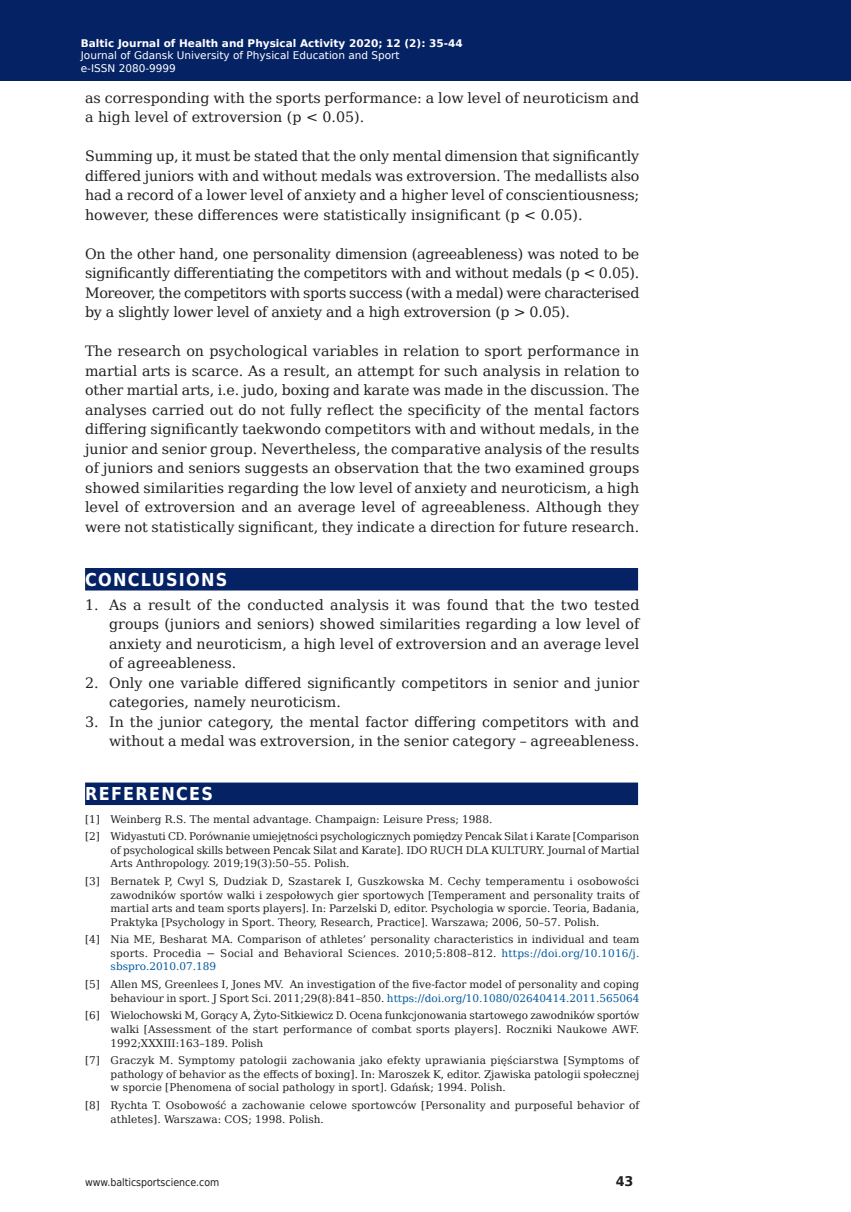
<style>
.page{position:relative;width:851px;height:1212px;background:#fff}
.page>*{position:absolute;margin:0;border:0;box-sizing:border-box;transform-origin:0 0}
.t1{font:700 17.85px "DejaVu Sans Condensed";letter-spacing:.07em;color:#fff}
.t2{font:14.25px/19.5px "DejaVu Serif";color:#231f20;text-align:justify}
.t3{font:700 13.35px "DejaVu Sans";color:#231f20;scale:.96 1}
.t4{font:10.5px/13.5px "DejaVu Serif";color:#231f20;text-align:justify}
.t5{font:10.5px/17.7px "DejaVu Serif";letter-spacing:-.02em;color:#231f20}
.t6{font:10.5px/12.6px "DejaVu Sans";color:#fff}
.t7{font:700 10.5px "DejaVu Sans";color:#fff}
.t8{font:10.5px "DejaVu Sans Condensed";color:#231f20}
.s1{font-family:"DejaVu Sans"}
.s2{color:#01599c}
</style>
<div class="page">
<div style="left:85px;top:568px;width:553px;height:22px;background:#052265"></div>
<div style="left:85px;top:782px;width:553px;height:23px;background:#052265"></div>
<div style="left:0;top:0;width:850px;height:80px;background:#052265"></div>
<p class="t7" style="left:86px;top:34px;width:358px">Baltic Journal of Health and Physical Activity 2014; 1(1): 1-4</p>
<p class="t6" style="left:86px;top:48px;width:320px">Journal of Gdansk University of Physical Education and Sport e-I SN 2080-</p>
<p class="t7" style="left:81px;top:34px;width:383px">Baltic Journal of Health and Physical Activity 2020; 12 (2): 35-44</p>
<p class="t6" style="left:81px;top:49px;width:320px">Journal of Gdansk University of Physical Education and Sport</p>
<p class="t6" style="left:81px;top:62px;width:102px">e-ISSN 2080-99999</p>
<p class="t2" style="left:85px;top:88px;width:555px">as corresponding with the sports performance: a low level of neuroticism and a high level of extroversion (p &lt; 0.05).</p>
<p class="t2" style="left:85px;top:146px;width:556px">Summing up, it must be stated that the only mental dimension that significantly differed juniors with and without medals was extroversion. The medallists also had a record of a lower level of anxiety and a higher level of conscientiousness; however, these differences were statistically insignificant (p &lt; 0.05).</p>
<p class="t2" style="left:85px;top:244px;width:555px">On the other hand, one personality dimension (agreeableness) was noted to be significantly differentiating the competitors with and without medals (p &lt; 0.05).<br>Moreover, the competitors with sports success (with a medal) were characterised by a slightly lower level of anxiety and a high extroversion (p &gt; 0.05).</p>
<p class="t2" style="left:85px;top:341px;width:556px">The research on psychological variables in relation to sport performance in martial arts is scarce. As a result, an attempt for such analysis in relation to other martial arts, i.e. judo, boxing and karate was made in the discussion. The analyses carried out do not fully reflect the specificity of the mental factors differing significantly taekwondo competitors with and without medals, in the junior and senior group. Nevertheless, the comparative analysis of the results of juniors and seniors suggests an observation that the two examined groups showed similarities regarding the low level of anxiety and neuroticism, a high level of extroversion and an average level of agreeableness. Although they were not statistically significant, they indicate a direction for future research.</p>
<p class="t1" style="left:85px;top:565px;width:144px">CONCLUSIONS</p>
<p class="t2" style="left:109px;top:595px;width:532px;text-indent:-24px">1. As a result of the conducted analysis it was found that the two tested groups (juniors and seniors) showed similarities regarding a low level of anxiety and neuroticism, a high level of extroversion and an average level of agreeableness.</p>
<p class="t2" style="left:109px;top:673px;width:531px;text-indent:-24px">2. Only one variable differed significantly competitors in senior and junior categories, namely neuroticism.</p>
<p class="t2" style="left:85px;top:712px;width:555px;text-align:right">3. In the junior category, the mental factor differing competitors with and without a medal was extroversion, in the senior category – agreeableness.</p>
<p class="t1" style="left:85px;top:779px;width:129px">REFERENCES</p>
<p class="t5" style="left:85px;top:810px;width:555px">[1] Weinberg R.S. The mental advantage. Champaign: Leisure Press; 1988.<br>[2] Widyastuti CD. Porównanie umiejętności psychologicznych pomiędzy Pencak Silat i Karate [Comparison</p>
<p class="t4" style="left:111px;top:843px;width:530px">of psychological skills between Pencak Silat and Karate]. IDO RUCH DLA KULTURY. Journal of Martial<br>Arts Anthropology. 2019;19(3):50–55. Polish.</p>
<p class="t4" style="left:111px;top:874px;width:530px;text-indent:-26px">[3] Bernatek P, Cwyl S, Dudziak D, Szastarek I, Guszkowska M. Cechy temperamentu i osobowości zawodników sportów walki i zespołowych gier sportowych [Temperament and personality traits of martial arts and team sports players]. In: Parzelski D, editor. Psychologia w sporcie. Teoria, Badania, Praktyka [Psychology in Sport. Theory, Research, Practice]. Warszawa; 2006, 50–57. Polish.</p>
<p class="t4" style="left:111px;top:933px;width:530px;text-indent:-26px">[4] Nia ME, Besharat MA. Comparison of athletes’ personality characteristics in individual and team sports. Procedia <span class="s1">−</span> Social and Behavioral Sciences. 2010;5:808–812. <span class="s2">https://doi.org/10.1016/j. sbspro.2010.07.189</span></p>
<p class="t4" style="left:85px;top:977px;width:555px;text-align:right">[5] Allen MS, Greenlees I, Jones MV. An investigation of the five-factor model of personality and coping behaviour in sport. J Sport Sci. 2011;29(8):841–850. <span class="s2">https://doi.org/10.1080/02640414.2011.565064</span></p>
<p class="t4" style="left:111px;top:1009px;width:530px;text-indent:-26px">[6] Wielochowski M, Gorący A, Żyto-Sitkiewicz D. Ocena funkcjonowania startowego zawodników sportów walki [Assessment of the start performance of combat sports players]. Roczniki Naukowe AWF.<br>1992;XXXIII:163–189. Polish</p>
<p class="t4" style="left:111px;top:1053px;width:530px;text-indent:-26px">[7] Graczyk M. Symptomy patologii zachowania jako efekty uprawiania pięściarstwa [Symptoms of pathology of behavior as the effects of boxing]. In: Maroszek K, editor. Zjawiska patologii społecznej w sporcie [Phenomena of social pathology in sport]. Gdańsk; 1994. Polish.</p>
<p class="t4" style="left:111px;top:1098px;width:530px;text-indent:-26px">[8] Rychta T. Osobowość a zachowanie celowe sportowców [Personality and purposeful behavior of athletes]. Warszawa: COS; 1998. Polish.</p>
<p class="t8" style="left:85px;top:1174px;width:136px">www.balticsportscience.com</p>
<p class="t3" style="left:615px;top:1170px;width:20px">43</p>
</div>
